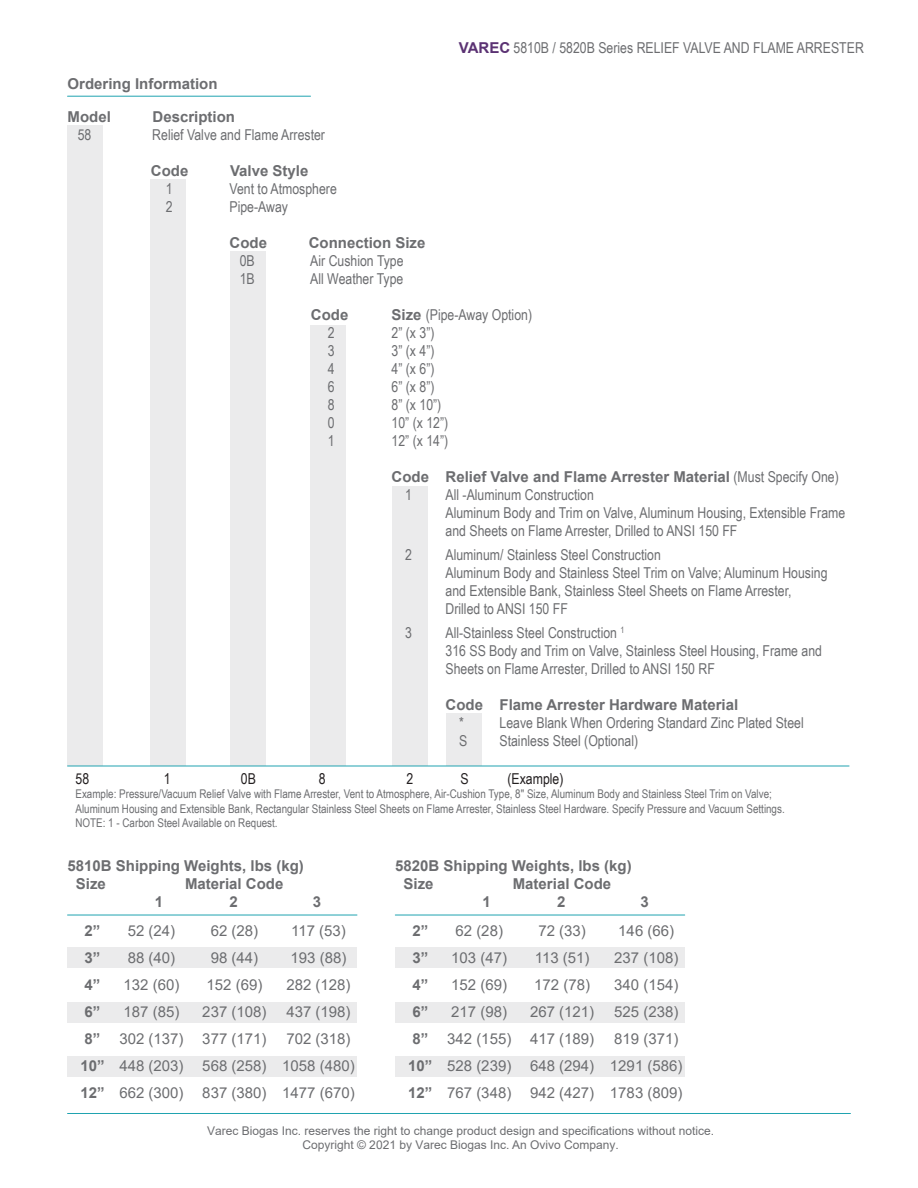
<style>
.page{position:relative;width:918px;height:1188px;background:#fff}
.page>*{position:absolute;margin:0;border:0;box-sizing:border-box;transform-origin:0 0}
.t1{font:15px/18px "Arial Narrow";color:#6c6d70}
.t2{font:15px/27px "Arial";color:#6c6d70;text-align:center}
.t3{font:700 15px/27px "Arial";color:#6c6d70}
.t4{font:15px "Arial Narrow";color:#231f20}
.t5{font:12px/14.4px "Arial Narrow";color:#6c6d70}
.t6{font:12px/14.4px "Arial";color:#6c6d70;text-align:center}
.s1{font-family:"Arial";font-weight:700;color:#5b3273}
.s2{font-family:"Arial";font-weight:700}
.s3{font-family:"Arial Narrow";font-weight:400}
</style>
<div class="page">
<div style="left:68px;top:1056px;width:289px;height:20px;background:#ebebec"></div>
<div style="left:68px;top:1002px;width:289px;height:20px;background:#ebebec"></div>
<div style="left:68px;top:948px;width:289px;height:20px;background:#ebebec"></div>
<hr style="left:68px;top:915px;width:289px;height:1px;background:#20a3b0">
<div style="left:395px;top:1056px;width:290px;height:20px;background:#ebebec"></div>
<div style="left:395px;top:1002px;width:290px;height:20px;background:#ebebec"></div>
<div style="left:395px;top:948px;width:290px;height:20px;background:#ebebec"></div>
<hr style="left:395px;top:915px;width:290px;height:1px;background:#20a3b0">
<div style="left:446px;top:714px;width:36px;height:52px;background:#ebebec"></div>
<div style="left:392px;top:486px;width:36px;height:280px;background:#ebebec"></div>
<div style="left:311px;top:325px;width:35px;height:441px;background:#ebebec"></div>
<div style="left:230px;top:252px;width:35px;height:514px;background:#ebebec"></div>
<div style="left:151px;top:179px;width:35px;height:587px;background:#ebebec"></div>
<div style="left:68px;top:125px;width:35px;height:641px;background:#ebebec"></div>
<hr style="left:68px;top:766px;width:781px;height:1px;background:#20a3b0">
<hr style="left:68px;top:96px;width:243px;height:1px;background:#20a3b0">
<hr style="left:68px;top:1113px;width:782px;height:1px;background:#20a3b0">
<p class="t1" style="left:459px;top:39px;width:407px"><span class="s1">VAREC</span> 5810B / 5820B Series RELIEF VALVE AND FLAME ARRESTER</p>
<p class="t3" style="left:68px;top:70px;width:152px">Ordering Information</p>
<p class="t3" style="left:68px;top:103px;width:45px">Model</p>
<p class="t3" style="left:153px;top:103px;width:84px">Description</p>
<p class="t1" style="left:78px;top:125px;width:15px">58</p>
<p class="t1" style="left:152px;top:125px;width:174px">Relief Valve and Flame Arrester</p>
<p class="t3" style="left:151px;top:157px;width:39px">Code</p>
<p class="t3" style="left:230px;top:157px;width:80px">Valve Style</p>
<p class="t1" style="left:166px;top:179px;width:8px">1</p>
<p class="t1" style="left:230px;top:179px;width:109px">Vent to Atmosphere</p>
<p class="t1" style="left:166px;top:197px;width:8px">2</p>
<p class="t1" style="left:230px;top:197px;width:60px">Pipe-Away</p>
<p class="t3" style="left:230px;top:229px;width:39px">Code</p>
<p class="t3" style="left:309px;top:229px;width:118px">Connection Size</p>
<p class="t1" style="left:240px;top:251px;width:17px">0B</p>
<p class="t1" style="left:310px;top:251px;width:95px">Air Cushion Type</p>
<p class="t1" style="left:240px;top:269px;width:17px">1B</p>
<p class="t1" style="left:310px;top:269px;width:95px">All Weather Type</p>
<p class="t3" style="left:311px;top:301px;width:39px">Code</p>
<p class="t1" style="left:392px;top:305px;width:142px"><span class="s2">Size</span> (Pipe-Away Option)</p>
<p class="t1" style="left:328px;top:323px;width:8px">2</p>
<p class="t1" style="left:392px;top:323px;width:45px">2” (x 3”)</p>
<p class="t1" style="left:328px;top:341px;width:8px">3</p>
<p class="t1" style="left:392px;top:341px;width:45px">3” (x 4”)</p>
<p class="t1" style="left:328px;top:359px;width:8px">4</p>
<p class="t1" style="left:392px;top:359px;width:45px">4” (x 6”)</p>
<p class="t1" style="left:328px;top:377px;width:8px">6</p>
<p class="t1" style="left:392px;top:377px;width:45px">6” (x 8”)</p>
<p class="t1" style="left:328px;top:395px;width:8px">8</p>
<p class="t1" style="left:392px;top:395px;width:51px">8” (x 10”)</p>
<p class="t1" style="left:328px;top:413px;width:8px">0</p>
<p class="t1" style="left:392px;top:413px;width:58px">10” (x 12”)</p>
<p class="t1" style="left:328px;top:431px;width:8px">1</p>
<p class="t1" style="left:392px;top:431px;width:58px">12” (x 14”)</p>
<p class="t3" style="left:392px;top:463px;width:449px">Code Relief Valve and Flame Arrester Material <span class="s3">(Must Specify One)</span></p>
<p class="t1" style="left:405px;top:485px;width:8px">1</p>
<p class="t1" style="left:446px;top:485px;width:401px">All -Aluminum Construction<br>Aluminum Body and Trim on Valve, Aluminum Housing, Extensible Frame and Sheets on Flame Arrester, Drilled to ANSI 150 FF</p>
<p class="t1" style="left:405px;top:545px;width:8px">2</p>
<p class="t1" style="left:446px;top:545px;width:383px">Aluminum/ Stainless Steel Construction<br>Aluminum Body and Stainless Steel Trim on Valve; Aluminum Housing and Extensible Bank, Stainless Steel Sheets on Flame Arrester, Drilled to ANSI 150 FF</p>
<p class="t1" style="left:405px;top:623px;width:8px">3</p>
<p class="t1" style="left:446px;top:623px;width:378px">All-Stainless Steel Construction <sup>1<br></sup>316 SS Body and Trim on Valve, Stainless Steel Housing, Frame and<br>Sheets on Flame Arrester, Drilled to ANSI 150 RF</p>
<p class="t3" style="left:446px;top:691px;width:294px">Code Flame Arrester Hardware Material</p>
<p class="t1" style="left:459px;top:713px;width:346px">* Leave Blank When Ordering Standard Zinc Plated Steel<br>S</p>
<p class="t1" style="left:500px;top:731px;width:140px">Stainless Steel (Optional)</p>
<p class="t4" style="left:75px;top:768px;width:15px">58</p>
<p class="t4" style="left:164px;top:768px;width:8px">1</p>
<p class="t4" style="left:241px;top:768px;width:17px">0B</p>
<p class="t4" style="left:319px;top:768px;width:8px">8</p>
<p class="t4" style="left:406px;top:768px;width:8px">2</p>
<p class="t4" style="left:460px;top:768px;width:10px">S</p>
<p class="t4" style="left:507px;top:768px;width:58px">(Example)</p>
<p class="t5" style="left:75px;top:787px;width:711px">Example: Pressure/Vacuum Relief Valve with Flame Arrester, Vent to Atmosphere, Air-Cushion Type, 8" Size, Aluminum Body and Stainless Steel Trim on Valve;<br>Aluminum Housing and Extensible Bank, Rectangular Stainless Steel Sheets on Flame Arrester, Stainless Steel Hardware. Specify Pressure and Vacuum Settings.<br>NOTE: 1 - Carbon Steel Available on Request.</p>
<p class="t3" style="left:76px;top:857px;width:230px;line-height:18px;text-indent:-8px">5810B Shipping Weights, lbs (kg)<br>Size</p>
<p class="t3" style="left:185px;top:870px;width:100px">Material Code</p>
<p class="t3" style="left:404px;top:857px;width:230px;line-height:18px;text-indent:-8px">5820B Shipping Weights, lbs (kg)<br>Size</p>
<p class="t3" style="left:513px;top:870px;width:100px">Material Code</p>
<p class="t3" style="left:155px;top:888px;width:10px">1</p>
<p class="t3" style="left:230px;top:888px;width:10px">2</p>
<p class="t3" style="left:313px;top:888px;width:10px">3</p>
<p class="t2" style="left:202px;top:917px;width:66px">62 (28)<br>98 (44)<br>152 (69)<br>237 (108)<br>377 (171)<br>568 (258)<br>837 (380)</p>
<p class="t2" style="left:282px;top:917px;width:74px">117 (53)<br>193 (88)<br>282 (128)<br>437 (198)<br>702 (318)<br>1058 (480)<br>1477 (670)</p>
<p class="t3" style="left:408px;top:917px;width:26px">2”<br>3”<br>4”<br>6”<br>8”<br>10”<br>12”</p>
<p class="t2" style="left:447px;top:917px;width:66px">62 (28)<br>103 (47)<br>152 (69)<br>217 (98)<br>342 (155)<br>528 (239)<br>767 (348)</p>
<p class="t3" style="left:483px;top:888px;width:10px">1</p>
<p class="t3" style="left:557px;top:888px;width:10px">2</p>
<p class="t3" style="left:640px;top:888px;width:10px">3</p>
<p class="t2" style="left:530px;top:917px;width:66px">72 (33)<br>113 (51)<br>172 (78)<br>267 (121)<br>417 (189)<br>648 (294)<br>942 (427)</p>
<p class="t2" style="left:610px;top:917px;width:74px">146 (66)<br>237 (108)<br>340 (154)<br>525 (238)<br>819 (371)<br>1291 (586)<br>1783 (809)</p>
<p class="t3" style="left:80px;top:917px;width:26px">2”<br>3”<br>4”<br>6”<br>8”<br>10”<br>12”</p>
<p class="t2" style="left:119px;top:917px;width:66px">52 (24)<br>88 (40)<br>132 (60)<br>187 (85)<br>302 (137)<br>448 (203)<br>662 (300)</p>
<p class="t6" style="left:207px;top:1123px;width:508px">Varec Biogas Inc. reserves the right to change product design and specifications without notice.<br>Copyright © 2021 by Varec Biogas Inc. An Ovivo Company.</p>
</div>
